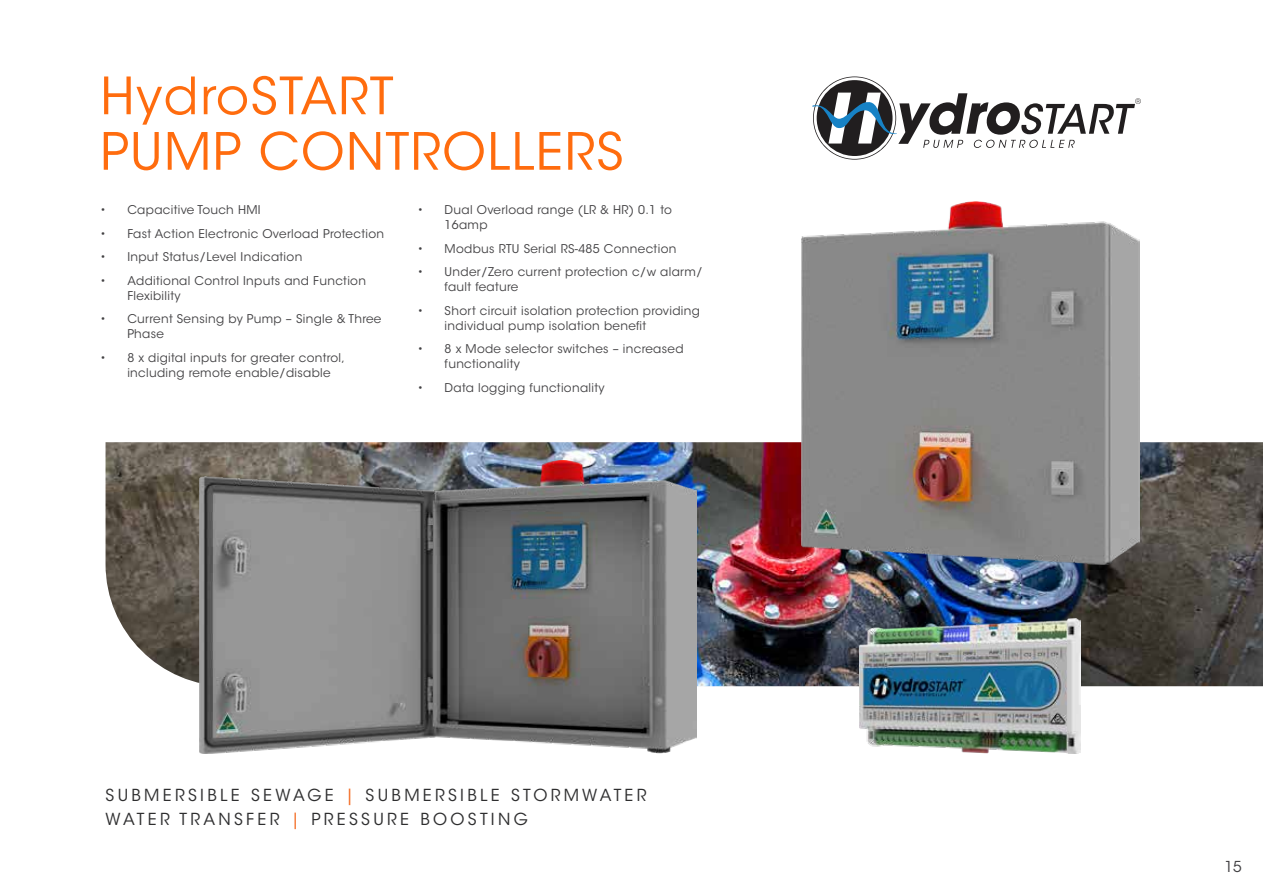
<style>
.page{position:relative;width:1263px;height:893px;background:#fff}
.page>*{position:absolute;margin:0;border:0;box-sizing:border-box;transform-origin:0 0}
.t1{font:51px/55.5px "ITC Avant Garde Std";letter-spacing:.03em;color:#ff6c0e}
.t2{font:16.5px/24px "ITC Avant Garde Std";letter-spacing:.2em;color:#2e2e2f}
.t3{font:15px "ITC Avant Garde Std";color:#414042}
.t4{font:12px/15px "ITC Avant Garde Std";letter-spacing:.025em;color:#414042}
.s1{color:#f36b22}
</style>
<div class="page">
<img style="left:106px;top:442px;width:1157px;height:244px">
<img style="left:801px;top:201px;width:338px;height:363px">
<svg style="left:812px;top:76px;width:329px;height:84px"></svg>
<img style="left:200px;top:461px;width:496px;height:292px">
<img style="left:860px;top:619px;width:221px;height:134px">
<h1 class="t1" style="left:100px;top:69px;width:525px">HydroSTART<br>PUMP CONTROLLERS</h1>
<p class="t4" style="left:100px;top:203px;width:162px">• Capacitive Touch HMI</p>
<p class="t4" style="left:100px;top:226px;width:285px">• Fast Action Electronic Overload Protection</p>
<p class="t4" style="left:100px;top:250px;width:204px">• Input Status/Level Indication</p>
<p class="t4" style="left:127px;top:273px;width:240px;text-indent:-27px">• Additional Control Inputs and Function<br>Flexibility</p>
<p class="t4" style="left:127px;top:312px;width:256px;text-indent:-27px">• Current Sensing by Pump – Single &amp; Three<br>Phase</p>
<p class="t4" style="left:127px;top:350px;width:219px;text-indent:-27px">• 8 x digital inputs for greater control, including remote enable/disable</p>
<p class="t4" style="left:445px;top:203px;width:229px;text-indent:-27px">• Dual Overload range (LR &amp; HR) 0.1 to<br>16amp</p>
<p class="t4" style="left:418px;top:241px;width:260px">• Modbus RTU Serial RS-485 Connection</p>
<p class="t4" style="left:445px;top:265px;width:260px;text-indent:-27px">• Under/Zero current protection c/w alarm/ fault feature</p>
<p class="t4" style="left:445px;top:303px;width:257px;text-indent:-27px">• Short circuit isolation protection providing individual pump isolation benefit</p>
<p class="t4" style="left:445px;top:342px;width:240px;text-indent:-27px">• 8 x Mode selector switches – increased functionality</p>
<p class="t4" style="left:418px;top:380px;width:189px">• Data logging functionality</p>
<h2 class="t2" style="left:106px;top:783px;width:542px">SUBMERSIBLE SEWAGE <span class="s1">|</span> SUBMERSIBLE STORMWATER<br>WATER TRANSFER <span class="s1">|</span> PRESSURE BOOSTING</h2>
<p class="t3" style="left:1224px;top:858px;width:19px">15</p>
</div>
